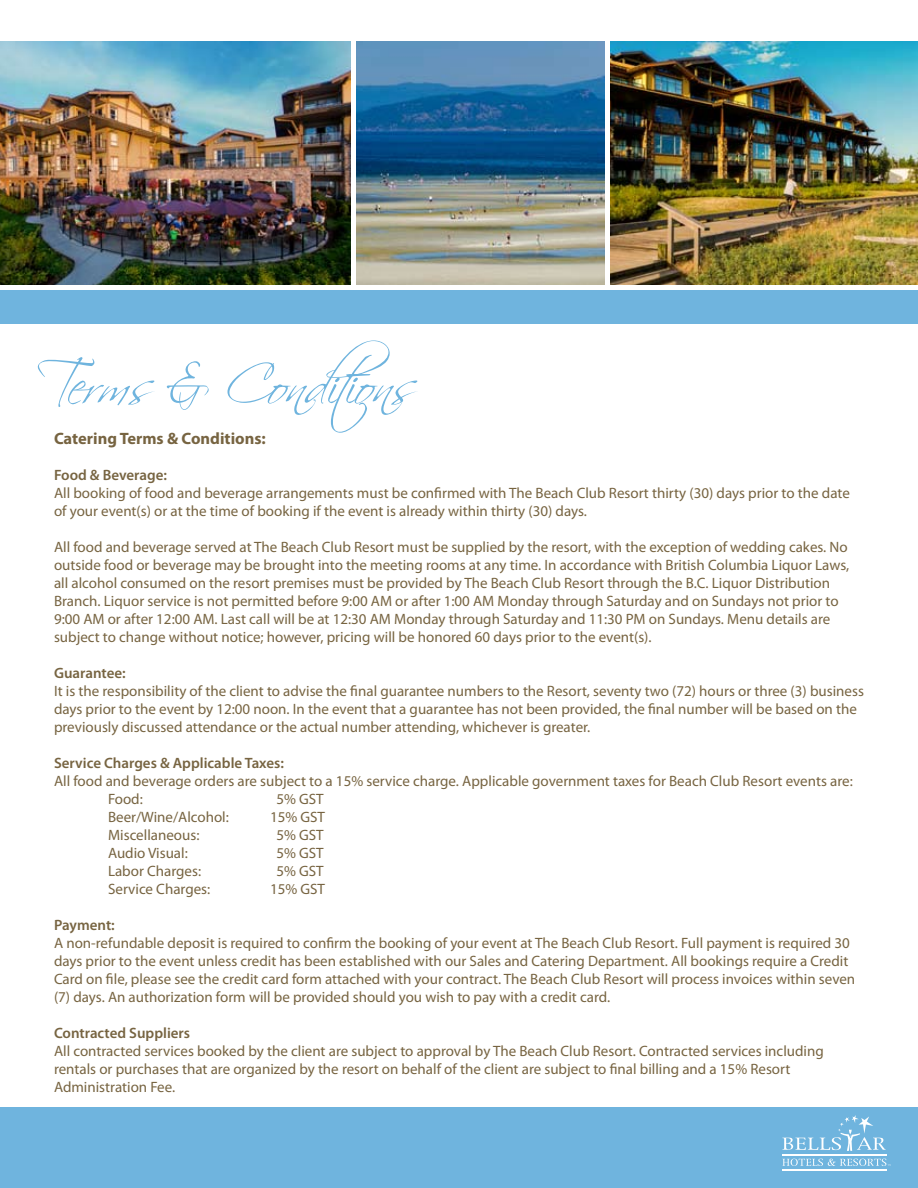
<style>
.page{position:relative;width:918px;height:1188px;background:#fff}
.page>*{position:absolute;margin:0;border:0;box-sizing:border-box;transform-origin:0 0}
.t1{font:54px "Scriptina Pro";color:#6fb4de}
.t2{font:700 16.5px "Myriad Pro";color:#776441}
.t3{font:15px/18px "Myriad Pro";color:#776441}
.t4{font:600 15px "Myriad Pro";color:#776441}
</style>
<div class="page">
<img style="left:0;top:42px;width:351px;height:243px">
<img style="left:356px;top:42px;width:249px;height:243px">
<img style="left:610px;top:42px;width:308px;height:243px">
<div style="left:0;top:290px;width:918px;height:34px;background:#6fb4de"></div>
<div style="left:0;top:1107px;width:918px;height:81px;background:#6fb4de"></div>
<svg style="left:782px;top:1115px;width:104px;height:36px"></svg>
<svg style="left:782px;top:1159px;width:109px;height:7px"></svg>
<hr style="left:782px;top:1154px;width:104px;height:1px;background:#fff">
<hr style="left:782px;top:1169px;width:104px;height:1px;background:#fff">
<h1 class="t1" style="left:54px;top:352px;width:356px">Terms &amp; Conditions</h1>
<p class="t2" style="left:54px;top:428px;width:213px">Catering Terms &amp; Conditions:</p>
<p class="t4" style="left:54px;top:465px;width:115px">Food &amp; Beverage:</p>
<p class="t3" style="left:54px;top:484px;width:797px">All booking of food and beverage arrangements must be confirmed with The Beach Club Resort thirty (30) days prior to the date of your event(s) or at the time of booking if the event is already within thirty (30) days.</p>
<p class="t3" style="left:54px;top:538px;width:797px">All food and beverage served at The Beach Club Resort must be supplied by the resort, with the exception of wedding cakes. No outside food or beverage may be brought into the meeting rooms at any time. In accordance with British Columbia Liquor Laws, all alcohol consumed on the resort premises must be provided by The Beach Club Resort through the B.C. Liquor Distribution Branch. Liquor service is not permitted before 9:00 AM or after 1:00 AM Monday through Saturday and on Sundays not prior to 9:00 AM or after 12:00 AM. Last call will be at 12:30 AM Monday through Saturday and 11:30 PM on Sundays. Menu details are subject to change without notice; however, pricing will be honored 60 days prior to the event(s).</p>
<p class="t4" style="left:54px;top:663px;width:73px">Guarantee:</p>
<p class="t3" style="left:54px;top:682px;width:811px">It is the responsibility of the client to advise the final guarantee numbers to the Resort, seventy two (72) hours or three (3) business days prior to the event by 12:00 noon. In the event that a guarantee has not been provided, the final number will be based on the previously discussed attendance or the actual number attending, whichever is greater.</p>
<p class="t4" style="left:54px;top:753px;width:231px">Service Charges &amp; Applicable Taxes:</p>
<p class="t3" style="left:108px;top:772px;width:746px;text-indent:-54px">All food and beverage orders are subject to a 15% service charge. Applicable government taxes for Beach Club Resort events are:<br>Food:</p>
<p class="t3" style="left:276px;top:790px;width:49px">5% GST</p>
<p class="t3" style="left:108px;top:808px;width:122px">Beer/Wine/Alcohol:</p>
<p class="t3" style="left:270px;top:808px;width:56px">15% GST</p>
<p class="t3" style="left:108px;top:826px;width:93px">Miscellaneous:</p>
<p class="t3" style="left:276px;top:826px;width:49px">5% GST</p>
<p class="t3" style="left:108px;top:844px;width:81px">Audio Visual:</p>
<p class="t3" style="left:276px;top:844px;width:49px">5% GST</p>
<p class="t3" style="left:108px;top:862px;width:95px">Labor Charges:</p>
<p class="t3" style="left:276px;top:862px;width:49px">5% GST</p>
<p class="t3" style="left:108px;top:880px;width:104px">Service Charges:</p>
<p class="t3" style="left:270px;top:880px;width:56px">15% GST</p>
<p class="t4" style="left:54px;top:915px;width:62px">Payment:</p>
<p class="t3" style="left:54px;top:934px;width:803px">A non-refundable deposit is required to confirm the booking of your event at The Beach Club Resort. Full payment is required 30 days prior to the event unless credit has been established with our Sales and Catering Department. All bookings require a Credit Card on file, please see the credit card form attached with your contract. The Beach Club Resort will process invoices within seven (7) days. An authorization form will be provided should you wish to pay with a credit card.</p>
<p class="t4" style="left:54px;top:1023px;width:138px">Contracted Suppliers</p>
<p class="t3" style="left:54px;top:1042px;width:771px">All contracted services booked by the client are subject to approval by The Beach Club Resort. Contracted services including rentals or purchases that are organized by the resort on behalf of the client are subject to final billing and a 15% Resort<br>Administration Fee.</p>
</div>
